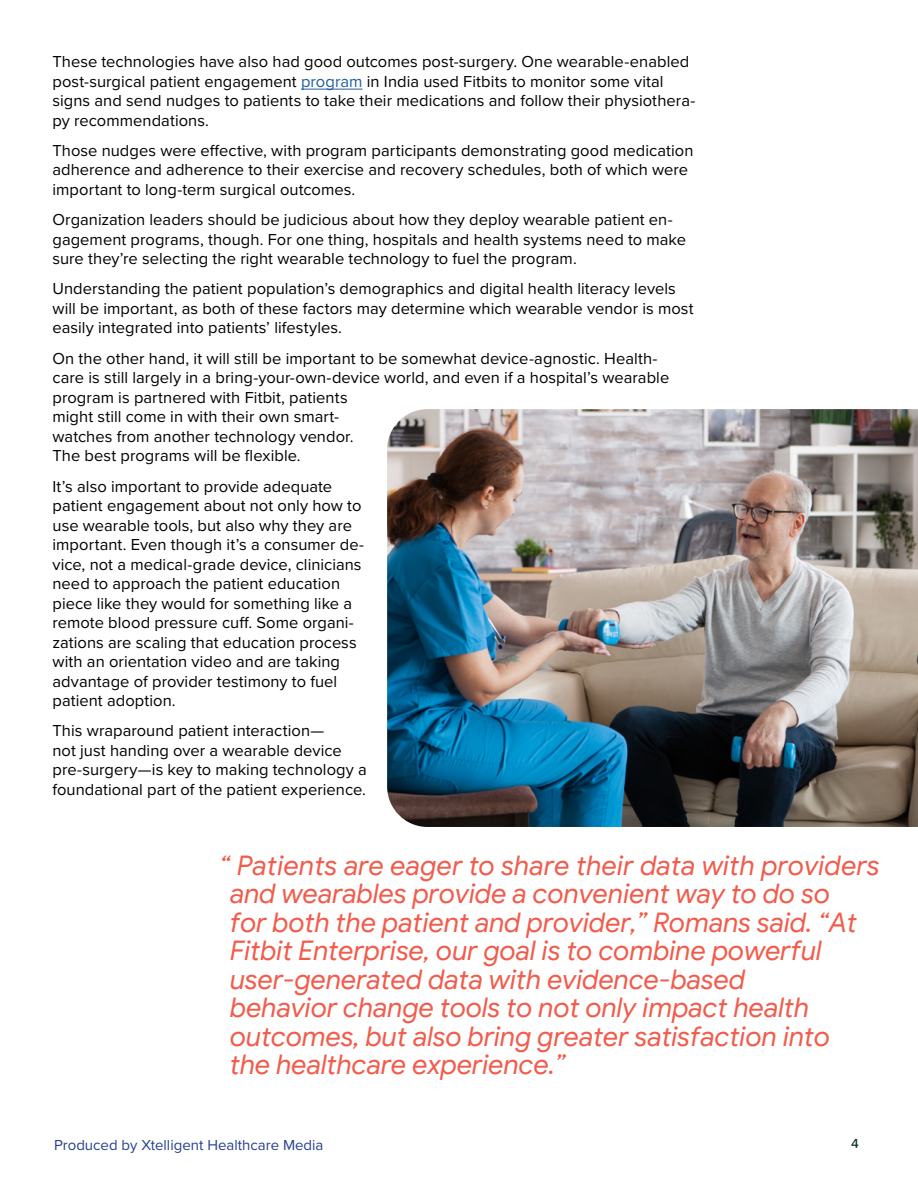
<style>
.page{position:relative;width:918px;height:1188px;background:#fff}
.page>*{position:absolute;margin:0;border:0;box-sizing:border-box;transform-origin:0 0}
.t1{font:italic 27px/28.5px "Google Sans";color:#f25b4b}
.t2{font:16.5px/19.5px "Proxima Nova";letter-spacing:.005em;color:#000}
.t3{font:15px "Proxima Nova";color:#25408f}
.t4{font:500 13.5px "Proxima Nova";color:#063128}
.s1{color:#215e9e}
</style>
<div class="page">
<hr style="left:301px;top:89px;width:62px;height:1px;background:#215e9e">
<img style="left:387px;top:409px;width:531px;height:418px">
<p class="t2" style="left:52px;top:51px;width:644px">These technologies have also had good outcomes post-surgery. One wearable-enabled post-surgical patient engagement <span class="s1">program</span> in India used Fitbits to monitor some vital signs and send nudges to patients to take their medications and follow their physiothera&shy;py recommendations.</p>
<p class="t2" style="left:52px;top:140px;width:642px">Those nudges were effective, with program participants demonstrating good medication adherence and adherence to their exercise and recovery schedules, both of which were important to long-term surgical outcomes.</p>
<p class="t2" style="left:52px;top:209px;width:635px">Organization leaders should be judicious about how they deploy wearable patient en&shy;gagement programs, though. For one thing, hospitals and health systems need to make sure they’re selecting the right wearable technology to fuel the program.</p>
<p class="t2" style="left:52px;top:278px;width:643px">Understanding the patient population’s demographics and digital health literacy levels will be important, as both of these factors may determine which wearable vendor is most easily integrated into patients’ lifestyles.</p>
<p class="t2" style="left:52px;top:348px;width:618px">On the other hand, it will still be important to be somewhat device-agnostic. Health&shy;care is still largely in a bring-your-own-device world, and even if a hospital’s wearable program is partnered with Fitbit, patients<br>might still come in with their own smart-<br>watches from another technology vendor.<br>The best programs will be flexible.</p>
<p class="t2" style="left:52px;top:476px;width:313px">It’s also important to provide adequate patient engagement about not only how to use wearable tools, but also why they are important. Even though it’s a consumer de&shy;vice, not a medical-grade device, clinicians need to approach the patient education piece like they would for something like a remote blood pressure cuff. Some organi&shy;zations are scaling that education process with an orientation video and are taking advantage of provider testimony to fuel patient adoption.</p>
<p class="t2" style="left:52px;top:720px;width:316px">This wraparound patient interaction—<br>not just handing over a wearable device pre-surgery—is key to making technology a foundational part of the patient experience.</p>
<p class="t1" style="left:230px;top:851px;width:651px;text-indent:-10px">“ Patients are eager to share their data with providers and wearables provide a convenient way to do so<br>for both the patient and provider,” Romans said. “At Fitbit Enterprise, our goal is to combine powerful user-generated data with evidence-based<br>behavior change tools to not only impact health outcomes, but also bring greater satisfaction into<br>the healthcare experience.”</p>
<p class="t3" style="left:54px;top:1134px;width:271px">Produced by Xtelligent Healthcare Media</p>
<p class="t4" style="left:851px;top:1133px;width:9px">4</p>
</div>
